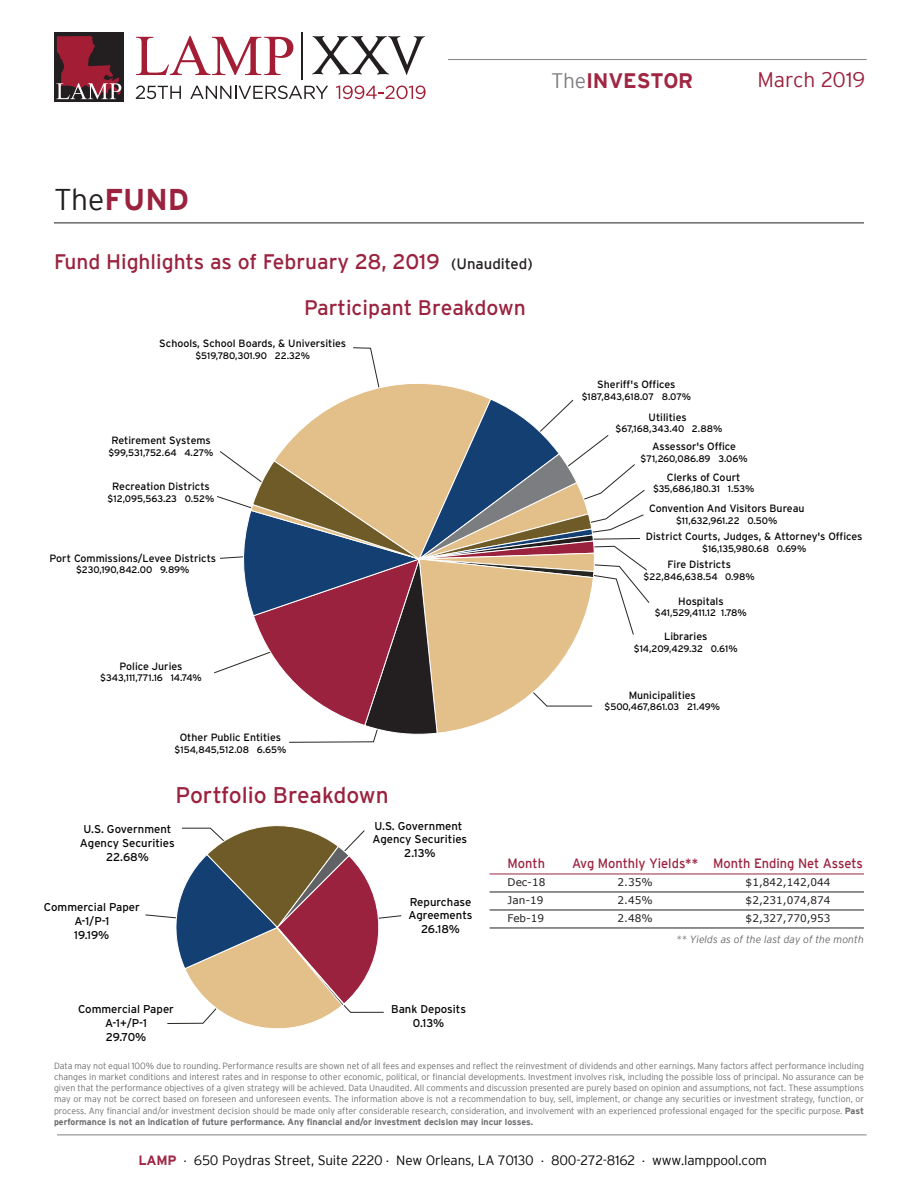
<style>
.page{position:relative;width:918px;height:1188px;background:#fff}
.page>*{position:absolute;margin:0;border:0;box-sizing:border-box;transform-origin:0 0}
.t1{font:700 30px "Interstate";color:#9b223e}
.t2{font:22.65px "Interstate";color:#9b223e}
.t3{font:21.15px "Interstate";color:#9b223e}
.t4{font:21px "Interstate";color:#9b223e}
.t5{font:700 21px "Interstate";letter-spacing:-.01em;color:#9f2743}
.t6{font:300 21px "Interstate";color:#9b223e}
.t7{font:300 13.5px "Interstate";letter-spacing:-.015em;color:#040503}
.t8{font:13.5px "Interstate";color:#9b223e;scale:.95 1}
.t9{font:11.4px/13.6px "Interstate";color:#040503;text-align:center}
.t10{font:10.5px "Interstate";color:#040503}
.t11{font:10.5px "Verdana";color:#231f20}
.t12{font:italic 300 10.5px "Interstate";color:#6c6d70}
.t13{font:9.45px "Interstate";color:#040503}
.t14{font:300 9px/11.2px "Interstate";color:#6c6d70;text-align:justify}
.s1{font-weight:300;color:#817f83}
.s2{font-weight:300;color:#231f20}
.s3{font-size:15px;color:#231f20}
.s4{font-weight:700}
.s5{font-weight:700;color:#9f2743}
.s6{font-size:7.5px}
</style>
<div class="page">
<hr style="left:300px;top:59px;width:567px;height:1px;background:#817f83">
<hr style="left:57px;top:1135px;width:810px;height:1px;background:#817f83">
<div style="left:34px;top:25px;width:414px;height:124px;background:#fff"></div>
<hr style="left:301px;top:32px;width:2px;height:47px;background:#231f20">
<div style="left:54px;top:32px;width:70px;height:70px;background:#231f20"></div>
<svg style="left:56px;top:36px;width:370px;height:64px"></svg>
<hr style="left:490px;top:874px;width:374px;height:1px;background:#9b223e">
<hr style="left:490px;top:892px;width:374px;height:1px;background:#231f20">
<hr style="left:490px;top:910px;width:374px;height:1px;background:#231f20">
<hr style="left:490px;top:928px;width:374px;height:1px;background:#231f20">
<hr style="left:54px;top:223px;width:810px;height:1px;background:#231f20">
<svg style="left:289px;top:464px;width:361px;height:279px"></svg>
<svg style="left:214px;top:364px;width:381px;height:372px"></svg>
<svg style="left:167px;top:825px;width:222px;height:204px"></svg>
<h3 class="t5" style="left:551px;top:69px;width:144px"><span class="s1">The</span>INVESTOR</h3>
<h3 class="t6" style="left:757px;top:68px;width:110px">March 2019</h3>
<h1 class="t1" style="left:54px;top:183px;width:136px"><span class="s2">The</span>FUND</h1>
<h3 class="t4" style="left:54px;top:250px;width:480px">Fund Highlights as of February 28, 2019 <span class="s3">(Unaudited)</span></h3>
<h3 class="t3" style="left:304px;top:296px;width:223px">Participant Breakdown</h3>
<p class="t10" style="left:159px;top:338px;width:188px">Schools, School Boards, &amp; Universities</p>
<p class="t13" style="left:195px;top:350px;width:116px">$519,780,301.90 22.32%</p>
<p class="t10" style="left:111px;top:435px;width:101px">Retirement Systems</p>
<p class="t13" style="left:109px;top:447px;width:106px">$99,531,752.64 4.27%</p>
<p class="t10" style="left:112px;top:481px;width:99px">Recreation Districts</p>
<p class="t13" style="left:108px;top:493px;width:108px">$12,095,563.23 0.52%</p>
<p class="t10" style="left:50px;top:552px;width:168px">Port Commissions/Levee Districts</p>
<p class="t13" style="left:76px;top:565px;width:115px">$230,190,842.00 9.89%</p>
<p class="t10" style="left:120px;top:661px;width:65px">Police Juries</p>
<p class="t13" style="left:100px;top:673px;width:103px">$343,111,771.16 14.74%</p>
<p class="t10" style="left:180px;top:732px;width:103px">Other Public Entities</p>
<p class="t13" style="left:175px;top:744px;width:113px">$154,845,512.08 6.65%</p>
<h2 class="t2" style="left:176px;top:783px;width:215px">Portfolio Breakdown</h2>
<p class="t10" style="left:597px;top:379px;width:80px">Sheriff's Offices</p>
<p class="t13" style="left:582px;top:391px;width:111px">$187,843,618.07 8.07%</p>
<p class="t10" style="left:649px;top:411px;width:40px">Utilities</p>
<p class="t13" style="left:616px;top:423px;width:108px">$67,168,343.40 2.88%</p>
<p class="t10" style="left:652px;top:441px;width:86px">Assessor's Office</p>
<p class="t13" style="left:641px;top:453px;width:109px">$71,260,086.89 3.06%</p>
<p class="t10" style="left:667px;top:472px;width:75px">Clerks of Court</p>
<p class="t13" style="left:653px;top:484px;width:103px">$35,686,180.31 1.53%</p>
<p class="t10" style="left:649px;top:503px;width:157px">Convention And Visitors Bureau</p>
<p class="t13" style="left:676px;top:515px;width:103px">$11,632,961.22 0.50%</p>
<p class="t10" style="left:646px;top:531px;width:218px">District Courts, Judges, &amp; Attorney's Offices</p>
<p class="t13" style="left:702px;top:543px;width:106px">$16,135,980.68 0.69%</p>
<p class="t10" style="left:668px;top:559px;width:65px">Fire Districts</p>
<p class="t13" style="left:644px;top:571px;width:113px">$22,846,638.54 0.98%</p>
<p class="t10" style="left:678px;top:595px;width:47px">Hospitals</p>
<p class="t13" style="left:655px;top:608px;width:93px">$41,529,411.12 1.78%</p>
<p class="t10" style="left:664px;top:631px;width:45px">Libraries</p>
<p class="t13" style="left:634px;top:643px;width:105px">$14,209,429.32 0.61%</p>
<p class="t10" style="left:629px;top:689px;width:69px">Municipalities</p>
<p class="t13" style="left:605px;top:702px;width:117px">$500,467,861.03 21.49%</p>
<p class="t9" style="left:80px;top:823px;width:96px">U.S. Government<br>Agency Securities<br>22.68%</p>
<p class="t9" style="left:44px;top:901px;width:97px">Commercial Paper<br>A-1/P-1<br>19.19%</p>
<p class="t9" style="left:372px;top:819px;width:96px">U.S. Government<br>Agency Securities<br>2.13%</p>
<p class="t9" style="left:409px;top:895px;width:66px">Repurchase<br>Agreements<br>26.18%</p>
<h3 class="t8" style="left:508px;top:855px;width:41px">Month</h3>
<h3 class="t8" style="left:572px;top:855px;width:308px">Avg Monthly Yields** Month Ending Net Assets</h3>
<p class="t11" style="left:508px;top:875px;width:39px">Dec-18</p>
<p class="t11" style="left:618px;top:875px;width:37px">2.35%</p>
<p class="t11" style="left:746px;top:875px;width:86px">$1,842,142,044</p>
<p class="t11" style="left:508px;top:893px;width:37px">Jan-19</p>
<p class="t11" style="left:618px;top:893px;width:37px">2.45%</p>
<p class="t11" style="left:746px;top:893px;width:86px">$2,231,074,874</p>
<p class="t11" style="left:508px;top:911px;width:38px">Feb-19</p>
<p class="t11" style="left:618px;top:911px;width:37px">2.48%</p>
<p class="t11" style="left:746px;top:911px;width:86px">$2,327,770,953</p>
<p class="t12" style="left:677px;top:933px;width:189px">** Yields as of the last day of the month</p>
<p class="t9" style="left:78px;top:1002px;width:97px">Commercial Paper<br>A-1+/P-1<br>29.70%</p>
<p class="t9" style="left:391px;top:1002px;width:76px">Bank Deposits<br>0.13%</p>
<p class="t14" style="left:54px;top:1060px;width:812px">Data may not equal 100% due to rounding. Performance results are shown net of all fees and expenses and reflect the reinvestment of dividends and other earnings. Many factors affect performance including changes in market conditions and interest rates and in response to other economic, political, or financial developments. Investment involves risk, including the possible loss of principal. No assurance can be given that the performance objectives of a given strategy will be achieved. Data Unaudited. All comments and discussion presented are purely based on opinion and assumptions, not fact. These assumptions may or may not be correct based on foreseen and unforeseen events. The information above is not a recommendation to buy, sell, implement, or change any securities or investment strategy, function, or process. Any financial and/or investment decision should be made only after considerable research, consideration, and involvement with an experienced professional engaged for the specific purpose. <span class="s4">Past performance is not an indication of future performance. Any financial and/or investment decision may incur losses.</span></p>
<h3 class="t7" style="left:138px;top:1153px;width:630px"><span class="s5">LAMP</span> <span class="s6">•</span> 650 Poydras Street, Suite 2220 <span class="s6">•</span> New Orleans, LA 70130 <span class="s6">•</span> 800-272-8162 <span class="s6">•</span> www.lamppool.com</h3>
</div>
